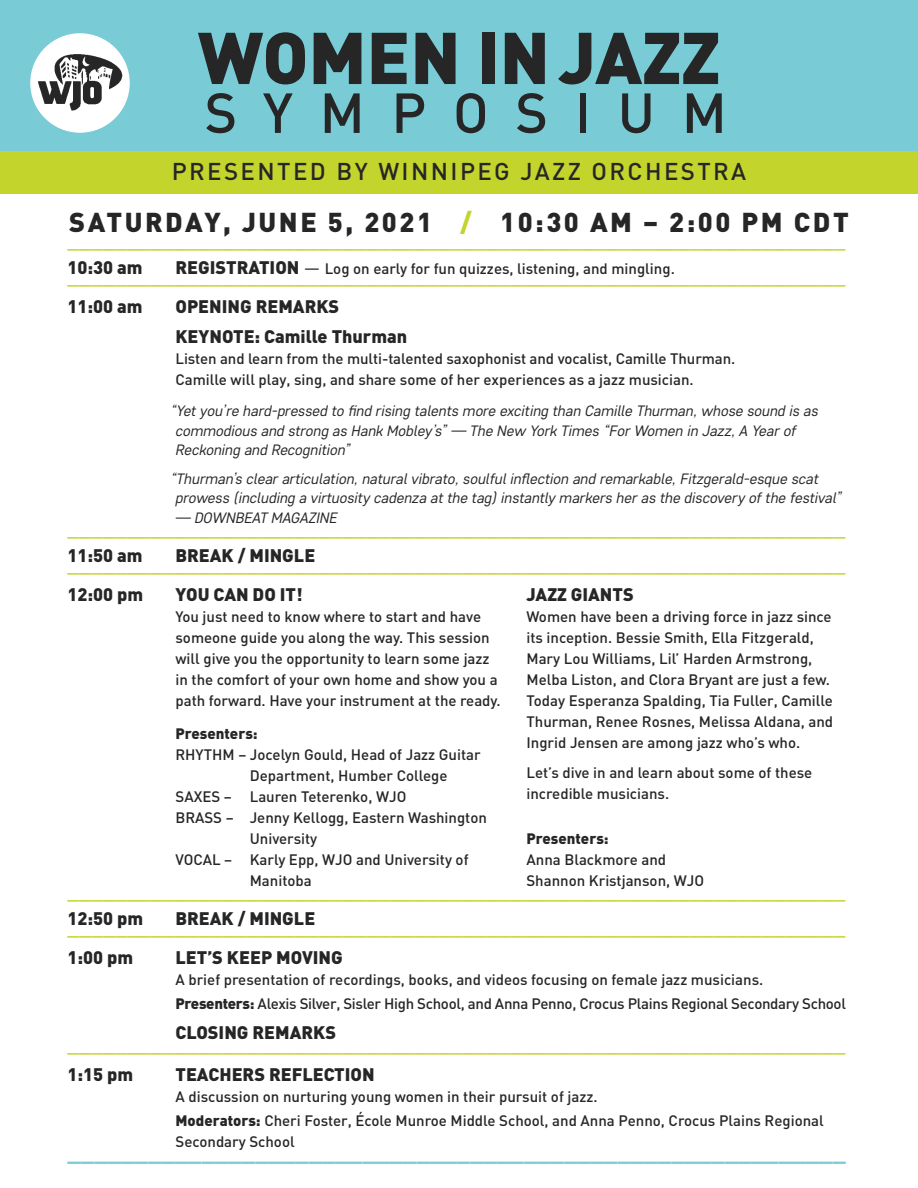
<style>
.page{position:relative;width:918px;height:1188px;background:#fff}
.page>*{position:absolute;margin:0;border:0;box-sizing:border-box;transform-origin:0 0}
.t1{font:900 72px "DIN";color:#272627}
.t2{font:500 55.5px "DIN";letter-spacing:.48em;color:#272627}
.t3{font:900 27px "DIN";letter-spacing:.095em;color:#272627}
.t4{font:500 24px "DIN";letter-spacing:.1em;color:#272627}
.t5{font:500 21px "DIN";color:#c3d42d}
.t6{font:900 21px "DIN";color:#79ccd6}
.t7{font:900 18px/30px "DIN";color:#272627}
.t8{font:500 15px/21px "DIN";color:#272627}
.t9{font:italic 15px/19.5px "Core Sans D35";color:#272627}
.t10{font:500 15px/24px "DIN";letter-spacing:-.02em;color:#272627}
.t11{font:900 15px "DIN";color:#272627}
.s1{color:#c3d42d}
.s2{font-weight:900;font-size:18px}
.s3{font-weight:400;font-size:18px}
.s4{font-weight:900}
</style>
<div class="page">
<div style="left:0;top:151px;width:918px;height:43px;background:#c3d42d"></div>
<div style="left:0;top:0;width:918px;height:151px;background:#79ccd6"></div>
<div style="left:30px;top:33px;width:100px;height:100px;background:#fff;border-radius:50%"></div>
<img style="left:38px;top:54px;width:84px;height:58px">
<h1 class="t1" style="left:198px;top:17px;width:524px">WOMEN INJAZZ</h1>
<h2 class="t2" style="left:205px;top:81px;width:524px">SYMPOSIUM</h2>
<h3 class="t4" style="left:172px;top:158px;width:576px">PRESENTED BY WINNIPEG JAZZ ORCHESTRA</h3>
<h3 class="t3" style="left:69px;top:207px;width:781px">SATURDAY, JUNE 5, 2021 <span class="s1">/</span> 10:30 AM – 2:00 PM CDT</h3>
<h3 class="t5" style="left:68px;top:227px;width:780px">_________________________________________________________________</h3>
<p class="t7" style="left:68px;top:252px;width:77px">10:30 am</p>
<p class="t8" style="left:176px;top:258px;width:501px"><span class="s2">REGISTRATION</span> <span class="s3">—</span> Log on early for fun quizzes, listening, and mingling.</p>
<h3 class="t5" style="left:68px;top:263px;width:780px">_________________________________________________________________</h3>
<p class="t7" style="left:68px;top:291px;width:77px">11:00 am</p>
<p class="t7" style="left:176px;top:291px;width:233px">OPENING REMARKS<br>KEYNOTE: Camille Thurman</p>
<p class="t8" style="left:176px;top:348px;width:561px">Listen and learn from the multi-talented saxophonist and vocalist, Camille Thurman.<br>Camille will play, sing, and share some of her experiences as a jazz musician.</p>
<p class="t9" style="left:175px;top:403px;width:644px;text-indent:-5px">“Yet you’re hard-pressed to find rising talents more exciting than Camille Thurman, whose sound is as commodious and strong as Hank Mobley’s” — The New York Times “For Women in Jazz, A Year of<br>Reckoning and Recognition”</p>
<p class="t9" style="left:175px;top:470px;width:668px;text-indent:-5px">“Thurman’s clear articulation, natural vibrato, soulful inflection and remarkable, Fitzgerald-esque scat prowess (including a virtuosity cadenza at the tag) instantly markers her as the discovery of the festival”</p>
<p class="t9" style="left:175px;top:509px;width:163px">— DOWNBEAT MAGAZINE</p>
<h3 class="t5" style="left:68px;top:515px;width:780px">_________________________________________________________________</h3>
<p class="t7" style="left:68px;top:540px;width:77px">11:50 am</p>
<p class="t7" style="left:176px;top:540px;width:141px">BREAK / MINGLE</p>
<h3 class="t5" style="left:68px;top:551px;width:780px">_________________________________________________________________</h3>
<p class="t7" style="left:68px;top:579px;width:77px">12:00 pm</p>
<p class="t7" style="left:176px;top:579px;width:129px">YOU CAN DO IT!</p>
<p class="t7" style="left:526px;top:579px;width:109px">JAZZ GIANTS</p>
<p class="t8" style="left:175px;top:606px;width:327px">You just need to know where to start and have someone guide you along the way. This session will give you the opportunity to learn some jazz in the comfort of your own home and show you a path forward. Have your instrument at the ready.</p>
<p class="t11" style="left:175px;top:725px;width:84px">Presenters:</p>
<p class="t8" style="left:175px;top:744px;width:307px">RHYTHM – Jocelyn Gould, Head of Jazz Guitar</p>
<p class="t8" style="left:250px;top:765px;width:199px">Department, Humber College</p>
<p class="t8" style="left:175px;top:786px;width:232px">SAXES – Lauren Teterenko, WJO</p>
<p class="t8" style="left:175px;top:807px;width:313px">BRASS – Jenny Kellogg, Eastern Washington</p>
<p class="t8" style="left:250px;top:828px;width:69px">University</p>
<p class="t8" style="left:176px;top:849px;width:295px">VOCAL – Karly Epp, WJO and University of</p>
<p class="t8" style="left:250px;top:870px;width:63px">Manitoba</p>
<h3 class="t5" style="left:68px;top:878px;width:780px">_________________________________________________________________</h3>
<p class="t7" style="left:68px;top:903px;width:77px">12:50 pm</p>
<p class="t7" style="left:176px;top:903px;width:141px">BREAK / MINGLE</p>
<h3 class="t5" style="left:68px;top:914px;width:780px">_________________________________________________________________</h3>
<p class="t7" style="left:68px;top:942px;width:67px">1:00 pm</p>
<p class="t7" style="left:176px;top:942px;width:169px">LET’S KEEP MOVING</p>
<p class="t10" style="left:176px;top:967px;width:672px">A brief presentation of recordings, books, and videos focusing on female jazz musicians.<br><span class="s4">Presenters:</span> Alexis Silver, Sisler High School, and Anna Penno, Crocus Plains Regional Secondary School</p>
<p class="t7" style="left:176px;top:1017px;width:162px">CLOSING REMARKS</p>
<h3 class="t5" style="left:68px;top:1031px;width:780px">_________________________________________________________________</h3>
<p class="t7" style="left:68px;top:1059px;width:67px">1:15 pm</p>
<p class="t7" style="left:176px;top:1059px;width:201px">TEACHERS REFLECTION</p>
<p class="t8" style="left:175px;top:1084px;width:650px;line-height:24px">A discussion on nurturing young women in their pursuit of jazz.<br><span class="s4">Moderators:</span> Cheri Foster, École Munroe Middle School, and Anna Penno, Crocus Plains Regional</p>
<p class="t8" style="left:176px;top:1131px;width:121px">Secondary School</p>
<h3 class="t6" style="left:68px;top:1141px;width:780px">__________________________________________________________</h3>
<p class="t8" style="left:526px;top:606px;width:308px">Women have been a driving force in jazz since its inception. Bessie Smith, Ella Fitzgerald, Mary Lou Williams, Lil’ Harden Armstrong, Melba Liston, and Clora Bryant are just a few.<br>Today Esperanza Spalding, Tia Fuller, Camille Thurman, Renee Rosnes, Melissa Aldana, and Ingrid Jensen are among jazz who’s who.</p>
<p class="t8" style="left:526px;top:762px;width:287px">Let’s dive in and learn about some of these incredible musicians.</p>
<p class="t11" style="left:526px;top:830px;width:84px">Presenters:</p>
<p class="t8" style="left:526px;top:849px;width:179px">Anna Blackmore and<br>Shannon Kristjanson, WJO</p>
</div>
